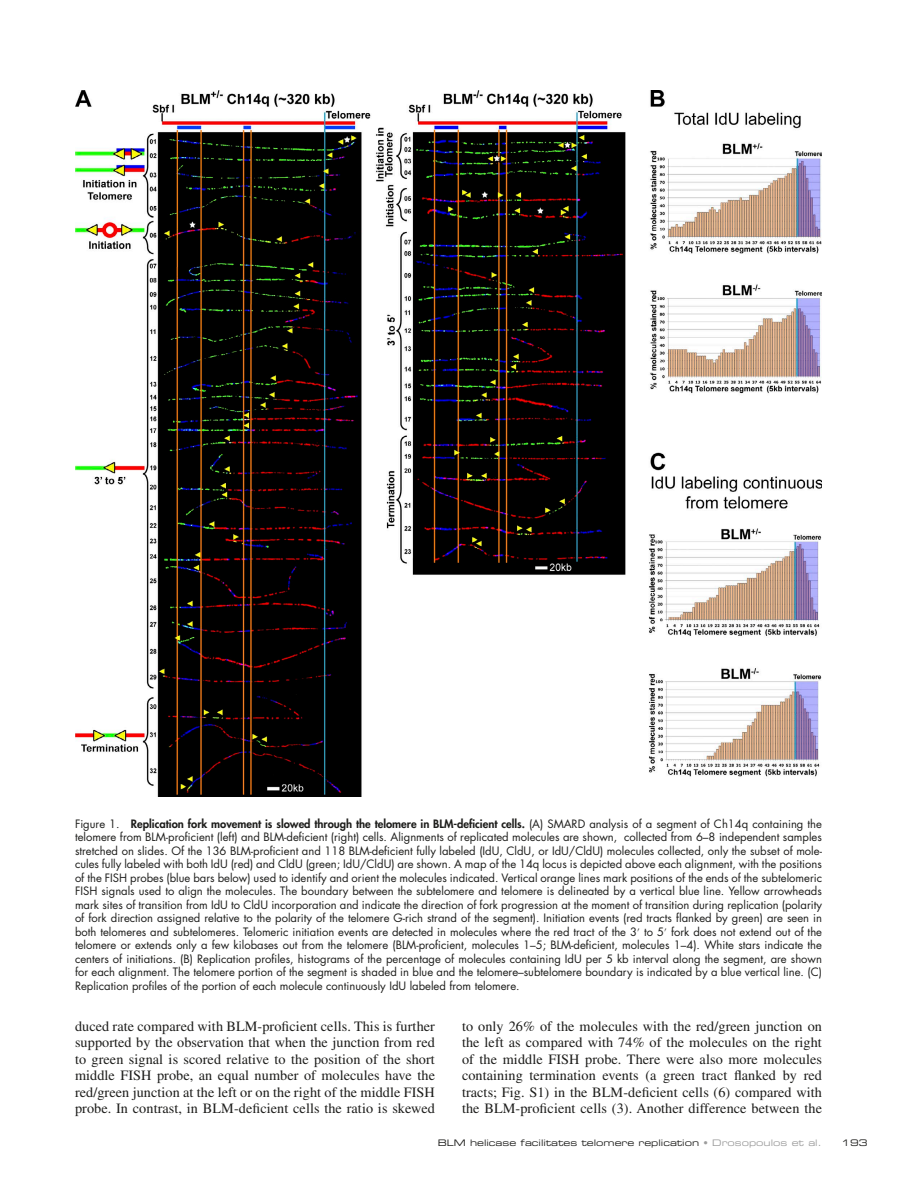
<style>
.page{position:relative;width:918px;height:1188px;background:#fff}
.page>*{position:absolute;margin:0;border:0;box-sizing:border-box;transform-origin:0 0}
.t1{font:14.25px/16.5px "Times LT Std";letter-spacing:.005em;color:#1d1d1b;text-align:justify}
.t2{font:11.25px/13.5px "Futura Std";color:#1d1d1b;text-align:justify}
.t3{font:9px "Eurostile LT Std Ex 2";color:#1d1d1b}
.s1{font-weight:800}
.s2{font-family:"STIX General"}
.s3{color:#9d9d9d}
</style>
<div class="page">
<img style="left:75px;top:90px;width:747px;height:706px">
<p class="t2" style="left:75px;top:817px;width:749px">Figure 1. <span class="s1">Replication fork movement is slowed through the telomere in BLM-deficient cells.</span> (A) SMARD analysis of a segment of Ch14q containing the telomere from BLM-proficient (left) and BLM-deficient (right) cells. Alignments of replicated molecules are shown, collected from 6–8 independent samples stretched on slides. Of the 136 BLM-proficient and 118 BLM-deficient fully labeled (IdU, CldU, or IdU/CldU) molecules collected, only the subset of mole&shy;cules fully labeled with both IdU (red) and CldU (green; IdU/CldU) are shown. A map of the 14q locus is depicted above each alignment, with the positions of the FISH probes (blue bars below) used to identify and orient the molecules indicated. Vertical orange lines mark positions of the ends of the subtelomeric FISH signals used to align the molecules. The boundary between the subtelomere and telomere is delineated by a vertical blue line. Yellow arrowheads mark sites of transition from IdU to CldU incorporation and indicate the direction of fork progression at the moment of transition during replication (polarity of fork direction assigned relative to the polarity of the telomere G-rich strand of the segment). Initiation events (red tracts flanked by green) are seen in both telomeres and subtelomeres. Telomeric initiation events are detected in molecules where the red tract of the 3<span class="s2">′</span> to 5<span class="s2">′</span> fork does not extend out of the telomere or extends only a few kilobases out from the telomere (BLM-proficient, molecules 1–5; BLM-deficient, molecules 1–4). White stars indicate the centers of initiations. (B) Replication profiles, histograms of the percentage of molecules containing IdU per 5 kb interval along the segment, are shown for each alignment. The telomere portion of the segment is shaded in blue and the telomere–subtelomere boundary is indicated by a blue vertical line. (C)<br>Replication profiles of the portion of each molecule continuously IdU labeled from telomere.</p>
<p class="t1" style="left:75px;top:1017px;width:362px">duced rate compared with BLM-proficient cells. This is further supported by the observation that when the junction from red to green signal is scored relative to the position of the short middle FISH probe, an equal number of molecules have the red/green junction at the left or on the right of the middle FISH probe. In contrast, in BLM-deficient cells the ratio is skewed</p>
<p class="t1" style="left:462px;top:1017px;width:362px">to only 26% of the molecules with the red/green junction on the left as compared with 74% of the molecules on the right of the middle FISH probe. There were also more molecules containing termination events (a green tract flanked by red tracts; Fig. S1) in the BLM-deficient cells (6) compared with the BLM-proficient cells (3). Another difference between the</p>
<p class="t3" style="left:438px;top:1136px;width:19px">BLM</p>
<p class="t3" style="left:470px;top:1136px;width:353px">helicase facilitates telomere replication <span class="s3">• Drosopoulos et al.</span></p>
<p class="t3" style="left:841px;top:1136px;width:28px">193</p>
</div>
